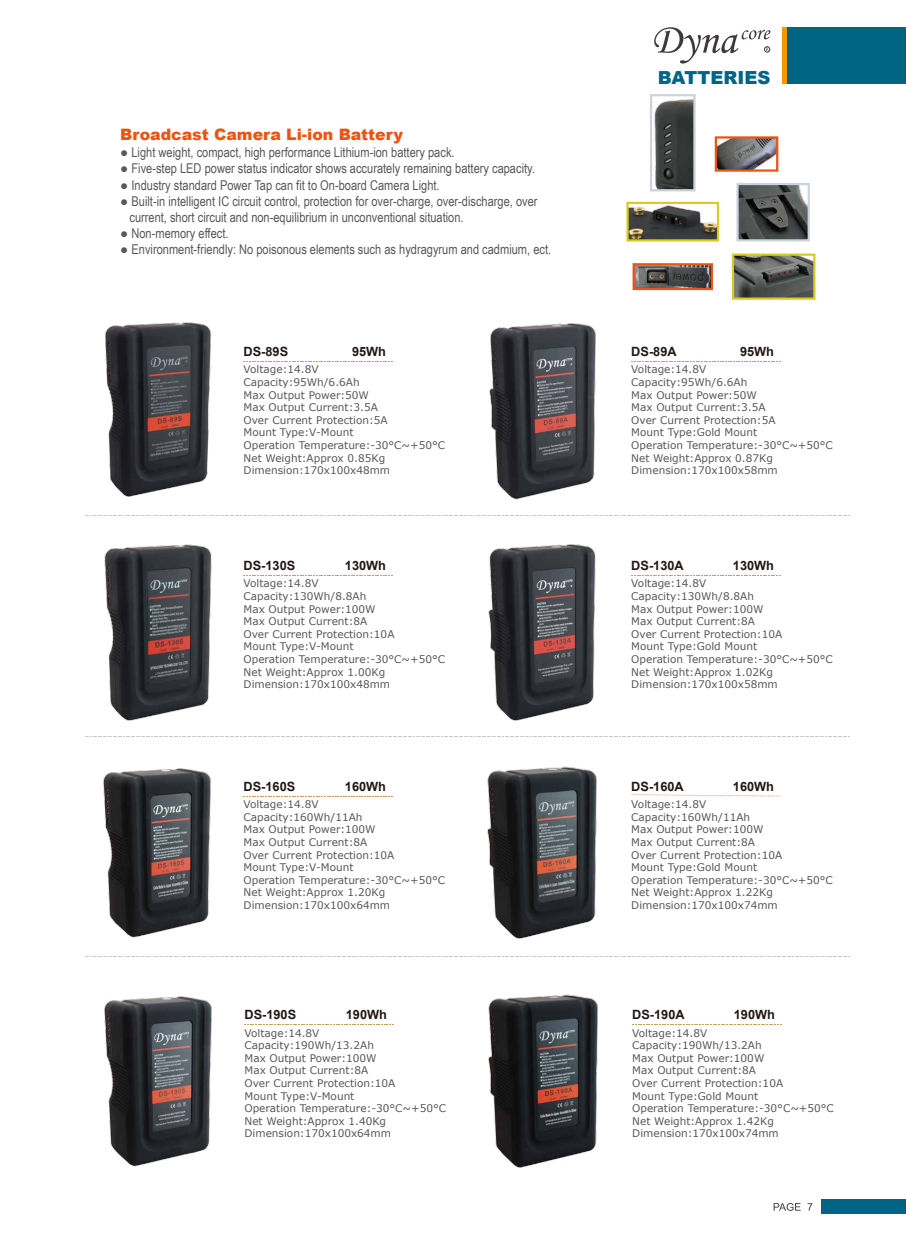
<style>
.page{position:relative;width:906px;height:1238px;background:#fff}
.page>*{position:absolute;margin:0;border:0;box-sizing:border-box;transform-origin:0 0}
.t1{font:900 18px "Arial";color:#006583}
.t2{font:900 15.75px "Arial";color:#ea5514}
.t3{font:13.5px/16.2px "Arial Narrow";color:#595757}
.t4{font:700 12.75px "Arial";color:#221815}
.t5{font:10.5px/12.6px "Verdana";color:#595757}
</style>
<div class="page">
<div style="left:788px;top:27px;width:118px;height:57px;background:#006583"></div>
<div style="left:781px;top:27px;width:5px;height:57px;background:#f39700"></div>
<svg style="left:654px;top:27px;width:116px;height:37px"></svg>
<img style="left:739px;top:186px;width:68px;height:52px">
<div style="left:736px;top:183px;width:74px;height:58px;border:2px solid #cbd4de"></div>
<img style="left:718px;top:139px;width:57px;height:30px">
<div style="left:715px;top:136px;width:63px;height:36px;border:2px solid #ea5514"></div>
<img style="left:735px;top:256px;width:77px;height:41px">
<div style="left:732px;top:253px;width:83px;height:47px;border:2px solid #d7cc1f"></div>
<img style="left:654px;top:98px;width:38px;height:90px">
<div style="left:650px;top:94px;width:45px;height:97px;border:2px solid #cbd4de"></div>
<img style="left:629px;top:205px;width:87px;height:33px">
<div style="left:626px;top:202px;width:93px;height:39px;border:2px solid #d7cc1f"></div>
<img style="left:635px;top:266px;width:75px;height:21px">
<div style="left:632px;top:263px;width:81px;height:27px;border:2px solid #ea5514"></div>
<img style="left:104px;top:996px;width:108px;height:171px">
<svg style="left:632px;top:1024px;width:149px;height:1px"></svg>
<svg style="left:244px;top:1024px;width:150px;height:1px"></svg>
<img style="left:488px;top:994px;width:110px;height:174px">
<svg style="left:631px;top:361px;width:149px;height:1px"></svg>
<img style="left:105px;top:322px;width:107px;height:175px">
<svg style="left:243px;top:361px;width:150px;height:1px"></svg>
<img style="left:489px;top:323px;width:107px;height:177px">
<svg style="left:85px;top:515px;width:765px;height:1px"></svg>
<svg style="left:631px;top:575px;width:149px;height:1px"></svg>
<img style="left:104px;top:544px;width:108px;height:177px">
<svg style="left:243px;top:575px;width:150px;height:1px"></svg>
<img style="left:488px;top:544px;width:108px;height:177px">
<img style="left:487px;top:766px;width:110px;height:173px">
<svg style="left:631px;top:794px;width:149px;height:2px"></svg>
<img style="left:103px;top:768px;width:108px;height:170px">
<svg style="left:85px;top:956px;width:765px;height:1px"></svg>
<svg style="left:773px;top:1203px;width:27px;height:7px"></svg>
<svg style="left:807px;top:1203px;width:5px;height:7px"></svg>
<div style="left:821px;top:1199px;width:85px;height:14px;background:#006583"></div>
<h2 class="t2" style="left:120px;top:123px;width:284px">Broadcast Camera Li-ion Battery</h2>
<p class="t3" style="left:120px;top:144px;width:336px">● Light weight, compact, high performance Lithium-ion battery pack.</p>
<p class="t3" style="left:120px;top:160px;width:416px">● Five-step LED power status indicator shows accurately remaining battery capacity.</p>
<p class="t3" style="left:120px;top:176px;width:321px">● Industry standard Power Tap can fit to On-board Camera Light.</p>
<p class="t3" style="left:129px;top:192px;width:410px;text-indent:-9px">● Built-in intelligent IC circuit control, protection for over-charge, over-discharge, over current, short circuit and non-equilibrium in unconventional situation.</p>
<p class="t3" style="left:120px;top:225px;width:110px">● Non-memory effect.</p>
<p class="t3" style="left:120px;top:241px;width:432px">● Environment-friendly: No poisonous elements such as hydragyrum and cadmium, ect.</p>
<p class="t4" style="left:243px;top:343px;width:46px">DS-89S</p>
<p class="t4" style="left:352px;top:343px;width:36px">95Wh</p>
<p class="t5" style="left:243px;top:363px;width:203px">Voltage:14.8V<br>Capacity:95Wh/6.6Ah<br>Max Output Power:50W<br>Max Output Current:3.5A<br>Over Current Protection:5A<br>Mount Type:V-Mount<br>Operation Temperature:-30°C~+50°C<br>Net Weight:Approx 0.85Kg<br>Dimension:170x100x48mm</p>
<p class="t4" style="left:243px;top:557px;width:53px">DS-130S</p>
<p class="t4" style="left:345px;top:557px;width:43px">130Wh</p>
<p class="t5" style="left:243px;top:577px;width:203px">Voltage:14.8V<br>Capacity:130Wh/8.8Ah<br>Max Output Power:100W<br>Max Output Current:8A<br>Over Current Protection:10A<br>Mount Type:V-Mount<br>Operation Temperature:-30°C~+50°C<br>Net Weight:Approx 1.00Kg<br>Dimension:170x100x48mm</p>
<p class="t4" style="left:243px;top:777px;width:53px">DS-160S</p>
<p class="t4" style="left:345px;top:777px;width:43px">160Wh</p>
<p class="t5" style="left:243px;top:798px;width:203px">Voltage:14.8V<br>Capacity:160Wh/11Ah<br>Max Output Power:100W<br>Max Output Current:8A<br>Over Current Protection:10A<br>Mount Type:V-Mount<br>Operation Temperature:-30°C~+50°C<br>Net Weight:Approx 1.20Kg<br>Dimension:170x100x64mm</p>
<p class="t4" style="left:244px;top:1006px;width:53px">DS-190S</p>
<p class="t4" style="left:346px;top:1006px;width:43px">190Wh</p>
<p class="t5" style="left:244px;top:1026px;width:203px">Voltage:14.8V<br>Capacity:190Wh/13.2Ah<br>Max Output Power:100W<br>Max Output Current:8A<br>Over Current Protection:10A<br>Mount Type:V-Mount<br>Operation Temperature:-30°C~+50°C<br>Net Weight:Approx 1.40Kg<br>Dimension:170x100x64mm</p>
<h1 class="t1" style="left:658px;top:64px;width:114px">BATTERIES</h1>
<p class="t4" style="left:631px;top:343px;width:47px">DS-89A</p>
<p class="t4" style="left:740px;top:343px;width:36px">95Wh</p>
<p class="t5" style="left:631px;top:363px;width:203px">Voltage:14.8V<br>Capacity:95Wh/6.6Ah<br>Max Output Power:50W<br>Max Output Current:3.5A<br>Over Current Protection:5A<br>Mount Type:Gold Mount<br>Operation Temperature:-30°C~+50°C<br>Net Weight:Approx 0.87Kg<br>Dimension:170x100x58mm</p>
<p class="t4" style="left:631px;top:557px;width:54px">DS-130A</p>
<p class="t4" style="left:733px;top:557px;width:43px">130Wh</p>
<p class="t5" style="left:631px;top:577px;width:203px">Voltage:14.8V<br>Capacity:130Wh/8.8Ah<br>Max Output Power:100W<br>Max Output Current:8A<br>Over Current Protection:10A<br>Mount Type:Gold Mount<br>Operation Temperature:-30°C~+50°C<br>Net Weight:Approx 1.02Kg<br>Dimension:170x100x58mm</p>
<p class="t4" style="left:631px;top:777px;width:54px">DS-160A</p>
<p class="t4" style="left:733px;top:777px;width:43px">160Wh</p>
<p class="t5" style="left:631px;top:798px;width:203px">Voltage:14.8V<br>Capacity:160Wh/11Ah<br>Max Output Power:100W<br>Max Output Current:8A<br>Over Current Protection:10A<br>Mount Type:Gold Mount<br>Operation Temperature:-30°C~+50°C<br>Net Weight:Approx 1.22Kg<br>Dimension:170x100x74mm</p>
<p class="t4" style="left:632px;top:1006px;width:54px">DS-190A</p>
<p class="t4" style="left:734px;top:1006px;width:43px">190Wh</p>
<p class="t5" style="left:632px;top:1026px;width:203px">Voltage:14.8V<br>Capacity:190Wh/13.2Ah<br>Max Output Power:100W<br>Max Output Current:8A<br>Over Current Protection:10A<br>Mount Type:Gold Mount<br>Operation Temperature:-30°C~+50°C<br>Net Weight:Approx 1.42Kg<br>Dimension:170x100x74mm</p>
</div>
